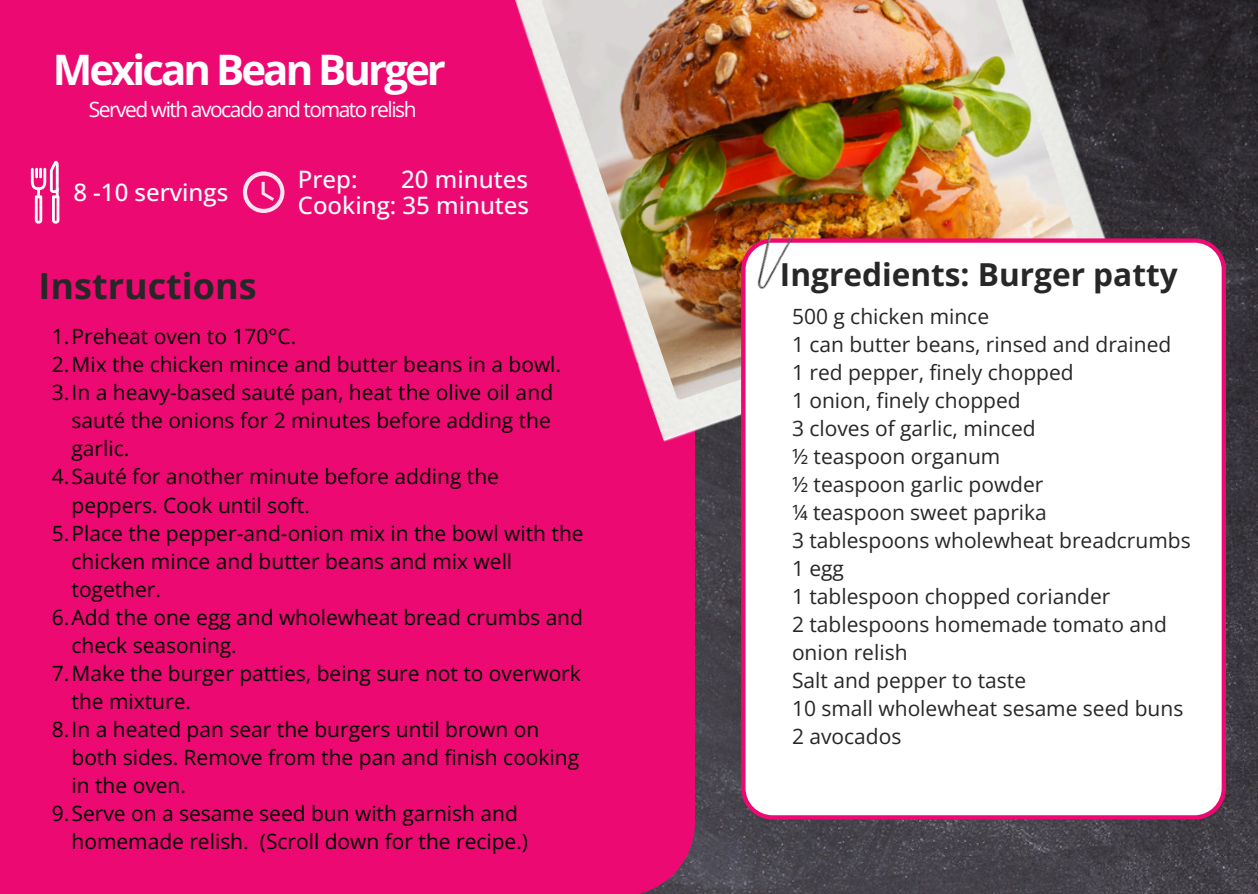
<style>
.page{position:relative;width:1258px;height:894px;background:#fff}
.page>*{position:absolute;margin:0;border:0;box-sizing:border-box;transform-origin:0 0}
.t1{font:700 42px "Open Sans";letter-spacing:-.07em;color:#fff}
.t2{font:700 36px "Open Sans";color:#272727}
.t3{font:700 31.5px "Open Sans";color:#272727}
.t4{font:500 24px/26.1px "Open Sans";color:#fff;text-align:right}
.t5{font:21px/27.9px "Open Sans";color:#000}
.t6{font:21px/27.9px "Open Sans";color:#272727}
.t7{font:21px "Open Sans";letter-spacing:-.07em;color:#fff}
.s1{font-family:"Noto Sans"}
</style>
<div class="page">
<img style="left:695px;top:0;width:563px;height:893px">
<div style="left:0;top:0;width:695px;height:893px;background:#ed0972"></div>
<img style="left:501px;top:0;width:625px;height:446px">
<img style="left:541px;top:0;width:544px;height:400px">
<svg style="left:741px;top:238px;width:485px;height:581px"></svg>
<img style="left:741px;top:217px;width:60px;height:75px">
<svg style="left:243px;top:171px;width:41px;height:42px"></svg>
<svg style="left:31px;top:161px;width:28px;height:62px"></svg>
<p class="t1" style="left:53px;top:41px;width:395px">Mexican Bean Burger</p>
<p class="t7" style="left:89px;top:94px;width:329px">Served with avocado and tomato relish</p>
<p class="t4" style="left:73px;top:179px;width:156px">8 -10 servings</p>
<h3 class="t2" style="left:39px;top:260px;width:220px">Instructions</h3>
<p class="t4" style="left:298px;top:166px;width:233px">20 minutes<br>Cooking: 35 minutes</p>
<p class="t4" style="left:298px;top:166px;width:61px">Prep:</p>
<p class="t5" style="left:52px;top:322px;width:246px">1.Preheat oven to 170°C.</p>
<p class="t5" style="left:52px;top:350px;width:511px">2.Mix the chicken mince and butter beans in a bowl.</p>
<p class="t5" style="left:72px;top:378px;width:483px;text-align:justify;text-indent:-20px">3.In a heavy<span class="s1">‑</span>based sauté pan, heat the olive oil and sauté the onions for 2 minutes before adding the garlic.</p>
<p class="t5" style="left:72px;top:462px;width:429px;text-indent:-20px">4.Sauté for another minute before adding the peppers. Cook until soft.</p>
<p class="t5" style="left:72px;top:518px;width:514px;text-indent:-20px">5.Place the pepper<span class="s1">‑</span>and<span class="s1">‑</span>onion mix in the bowl with the chicken mince and butter beans and mix well together.</p>
<p class="t5" style="left:72px;top:602px;width:513px;text-indent:-20px">6.Add the one egg and wholewheat bread crumbs and check seasoning.</p>
<p class="t5" style="left:72px;top:658px;width:511px;text-indent:-20px">7.Make the burger patties, being sure not to overwork the mixture.</p>
<p class="t5" style="left:72px;top:714px;width:509px;text-indent:-20px">8.In a heated pan sear the burgers until brown on both sides. Remove from the pan and finish cooking in the oven.</p>
<p class="t5" style="left:72px;top:798px;width:458px;text-indent:-20px">9.Serve on a sesame seed bun with garnish and homemade relish. (Scroll down for the recipe.)</p>
<p class="t3" style="left:780px;top:252px;width:399px">Ingredients: Burger patty</p>
<p class="t6" style="left:792px;top:301px;width:199px">500 g chicken mince</p>
<p class="t6" style="left:792px;top:329px;width:381px">1 can butter beans, rinsed and drained</p>
<p class="t6" style="left:792px;top:357px;width:283px">1 red pepper, finely chopped</p>
<p class="t6" style="left:792px;top:385px;width:230px">1 onion, finely chopped</p>
<p class="t6" style="left:792px;top:413px;width:245px">3 cloves of garlic, minced</p>
<p class="t6" style="left:792px;top:441px;width:210px">½ teaspoon organum</p>
<p class="t6" style="left:792px;top:469px;width:253px">½ teaspoon garlic powder</p>
<p class="t6" style="left:792px;top:497px;width:256px">¼ teaspoon sweet paprika</p>
<p class="t6" style="left:792px;top:525px;width:400px">3 tablespoons wholewheat breadcrumbs</p>
<p class="t6" style="left:792px;top:553px;width:53px">1 egg</p>
<p class="t6" style="left:792px;top:581px;width:320px">1 tablespoon chopped coriander</p>
<p class="t6" style="left:792px;top:609px;width:376px">2 tablespoons homemade tomato and onion relish</p>
<p class="t6" style="left:792px;top:665px;width:236px">Salt and pepper to taste</p>
<p class="t6" style="left:792px;top:693px;width:393px">10 small wholewheat sesame seed buns</p>
<p class="t6" style="left:792px;top:721px;width:111px">2 avocados</p>
</div>
